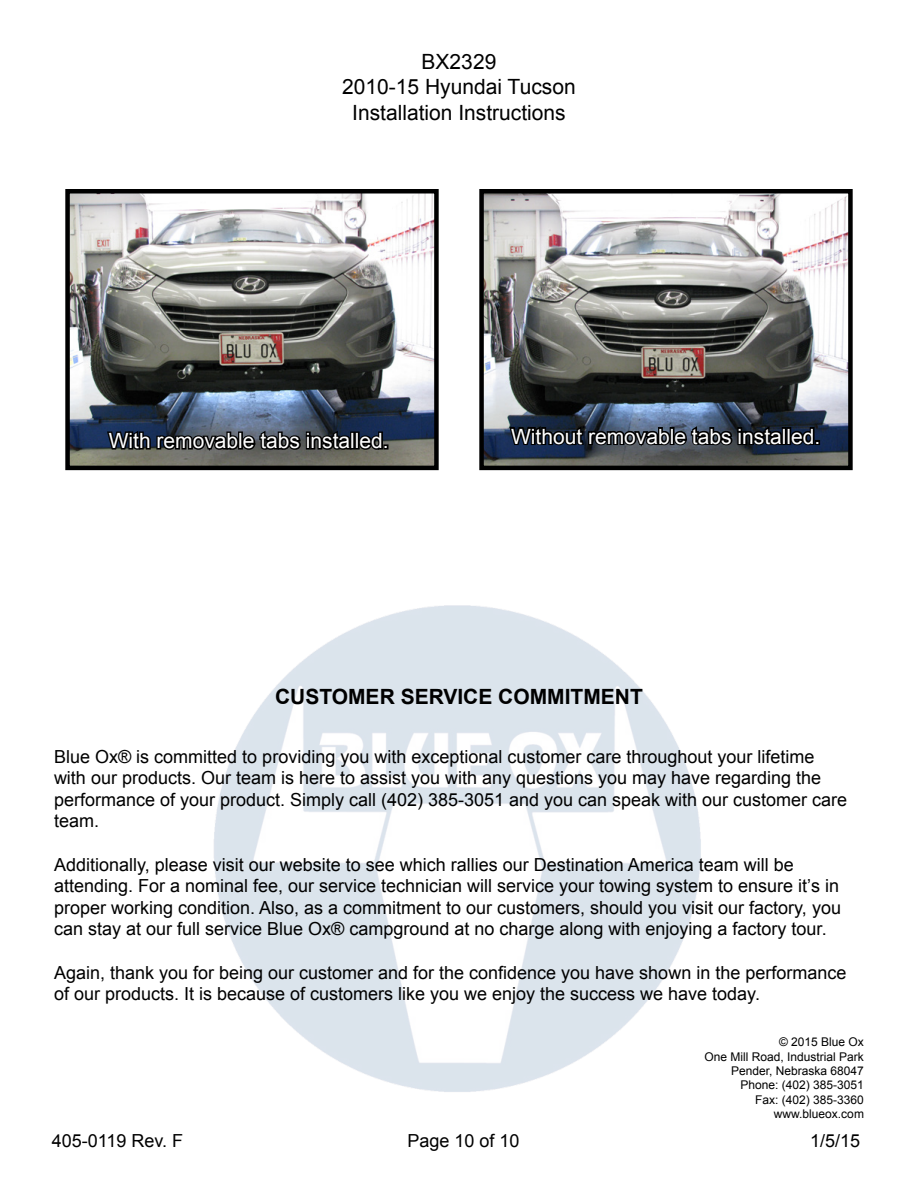
<style>
.page{position:relative;width:918px;height:1188px;background:#fff}
.page>*{position:absolute;margin:0;border:0;box-sizing:border-box;transform-origin:0 0}
.t1{font:21px "Arial";color:#fff}
.t2{font:21px/25.2px "Arial";color:#000;text-align:center}
.t3{font:700 21px "Arial";color:#000}
.t4{font:18px/21.6px "Arial";color:#000}
.t5{font:12px/14.4px "Arial";color:#000;text-align:right}
</style>
<div class="page">
<img style="left:214px;top:605px;width:487px;height:487px">
<img style="left:484px;top:194px;width:364px;height:271px">
<div style="left:479px;top:189px;width:374px;height:281px;border:4px solid #000"></div>
<svg style="left:507px;top:403px;width:313px;height:56px;background:#323d4d"></svg>
<img style="left:70px;top:194px;width:364px;height:271px">
<div style="left:65px;top:189px;width:374px;height:281px;border:4px solid #000"></div>
<svg style="left:105px;top:408px;width:283px;height:56px;background:#3d4550"></svg>
<p class="t2" style="left:342px;top:50px;width:235px">BX2329<br>2010-15 Hyundai Tucson<br>Installation Instructions</p>
<p class="t1" style="left:109px;top:427px;width:282px">With removable tabs installed.</p>
<p class="t1" style="left:511px;top:422px;width:311px">Without removable tabs installed.</p>
<p class="t3" style="left:275px;top:683px;width:369px">CUSTOMER SERVICE COMMITMENT</p>
<p class="t4" style="left:54px;top:746px;width:795px">Blue Ox® is committed to providing you with exceptional customer care throughout your lifetime with our products. Our team is here to assist you with any questions you may have regarding the performance of your product. Simply call (402) 385-3051 and you can speak with our customer care team.</p>
<p class="t4" style="left:54px;top:854px;width:789px">Additionally, please visit our website to see which rallies our Destination America team will be attending. For a nominal fee, our service technician will service your towing system to ensure it’s in proper working condition. Also, as a commitment to our customers, should you visit our factory, you can stay at our full service Blue Ox® campground at no charge along with enjoying a factory tour.</p>
<p class="t4" style="left:54px;top:962px;width:794px">Again, thank you for being our customer and for the confidence you have shown in the performance of our products. It is because of customers like you we enjoy the success we have today.</p>
<p class="t5" style="left:705px;top:1035px;width:161px">© 2015 Blue Ox<br>One Mill Road, Industrial Park<br>Pender, Nebraska 68047<br>Phone: (402) 385-3051<br>Fax: (402) 385-3360 www.blueox.com</p>
<p class="t4" style="left:52px;top:1130px;width:133px">405-0119 Rev. F</p>
<p class="t4" style="left:407px;top:1130px;width:114px">Page 10 of 10</p>
<p class="t4" style="left:810px;top:1130px;width:52px">1/5/15</p>
</div>
